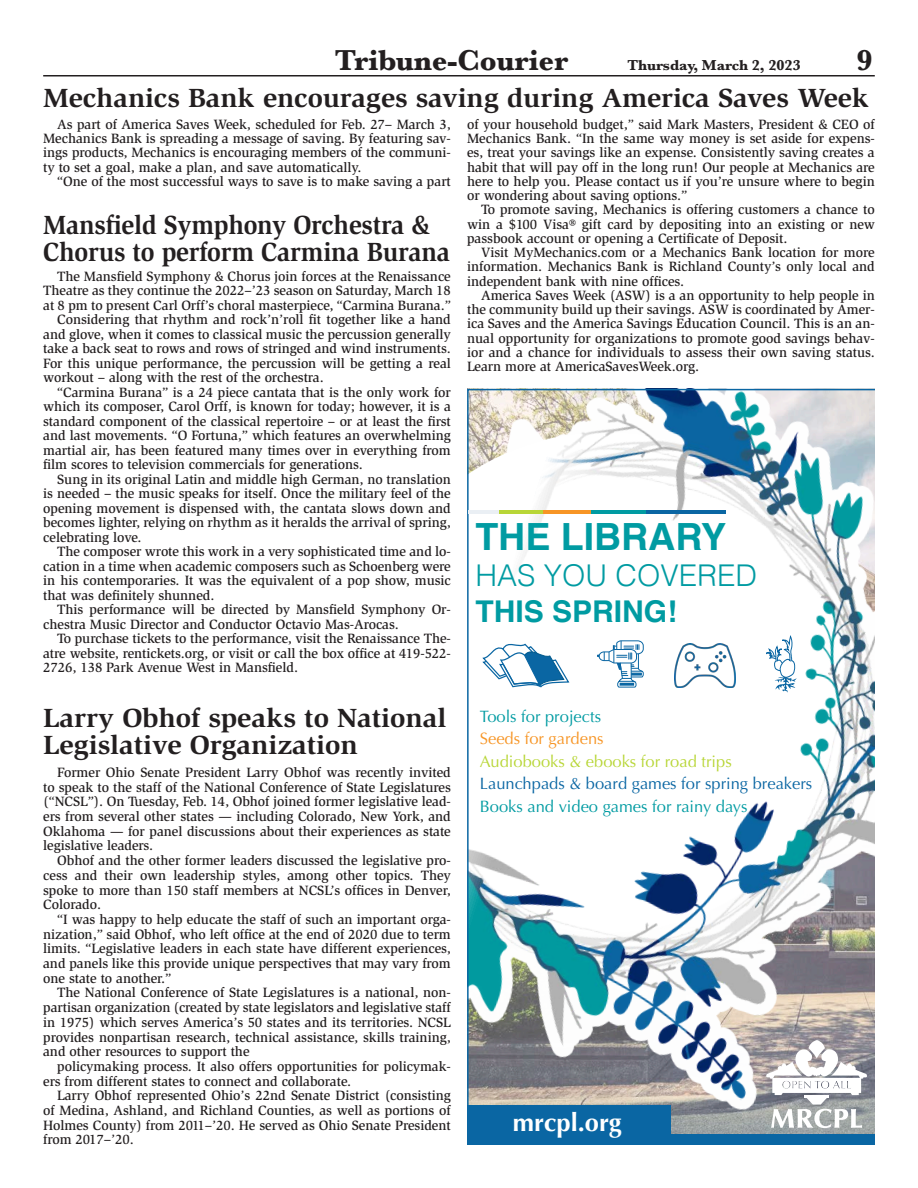
<style>
.page{position:relative;width:918px;height:1188px;background:#fff}
.page>*{position:absolute;margin:0;border:0;box-sizing:border-box;transform-origin:0 0}
.t1{font:700 37.5px "Helvetica";color:#009ba2}
.t2{font:300 30px/36px "Helvetica";color:#009ba2}
.t3{font:700 30px "Baskerville";letter-spacing:-.005em;color:#231f20}
.HeadlineBold{font:700 27px/27px "Slimbach";letter-spacing:-.005em;color:#231f20;scale:.95 1}
.HeadlineBold-2{font:700 27px "Slimbach";letter-spacing:-.005em;color:#231f20;scale:1.05 1}
.HeadlineBold-3{font:700 27px/27px "Slimbach";letter-spacing:-.005em;color:#231f20;scale:1.06 1}
.t4{font:700 25.5px "Optima";color:#fff}
.t5{font:16.5px/22.5px "Optima";color:#009ba2}
.t6{font:700 15px "Baskerville";letter-spacing:-.005em;color:#231f20}
.BodyText{font:500 13.8px/14.5px "Slimbach";letter-spacing:-.005em;color:#231f20;text-align:justify}
.s1{font-weight:700}
.s2{color:#f79525}
.s3{color:#b8d637}
.s4{color:#0a66a3}
</style>
<div class="page">
<hr style="left:43px;top:75px;width:832px;height:1px;background:#231f20">
<img style="left:467px;top:389px;width:408px;height:756px">
<div style="left:480px;top:709px;width:332px;height:107px;background:#fff"></div>
<hr style="left:646px;top:510px;width:80px;height:4px;background:#0a66a3">
<hr style="left:591px;top:510px;width:55px;height:4px;background:#009ba2">
<hr style="left:543px;top:510px;width:48px;height:4px;background:#f79525">
<hr style="left:498px;top:510px;width:45px;height:4px;background:#b8d637">
<hr style="left:469px;top:510px;width:30px;height:4px;background:#eaeff4">
<svg style="left:809px;top:1040px;width:16px;height:19px"></svg>
<svg style="left:766px;top:1048px;width:101px;height:80px"></svg>
<h2 class="t3" style="left:335px;top:39px;width:235px">Tribune-Courier</h2>
<p class="t6" style="left:627px;top:55px;width:175px">Thursday, March 2, 2023</p>
<p class="t3" style="left:856px;top:39px;width:18px">9</p>
<p class="HeadlineBold-2" style="left:43px;top:81px;width:788px">Mechanics Bank encourages saving during America Saves Week</p>
<p class="BodyText" style="left:43px;top:117px;width:409px;text-indent:14px">As part of America Saves Week, scheduled for Feb. 27– March 3, Mechanics Bank is spreading a message of saving. By featuring sav&shy;ings products, Mechanics is encouraging members of the communi&shy;ty to set a goal, make a plan, and save automatically.</p>
<p class="BodyText" style="left:57px;top:174px;width:395px">“One of the most successful ways to save is to make saving a part</p>
<p class="HeadlineBold" style="left:43px;top:212px;width:430px">Mansfield Symphony Orchestra &amp;<br>Chorus to perform Carmina Burana</p>
<p class="BodyText" style="left:43px;top:269px;width:409px;text-indent:14px">The Mansfield Symphony &amp; Chorus join forces at the Renaissance Theatre as they continue the 2022–’23 season on Saturday, March 18 at 8 pm to present Carl Orff’s choral masterpiece, “Carmina Burana.”</p>
<p class="BodyText" style="left:43px;top:312px;width:409px;text-indent:14px">Considering that rhythm and rock’n’roll fit together like a hand and glove, when it comes to classical music the percussion generally take a back seat to rows and rows of stringed and wind instruments.<br>For this unique performance, the percussion will be getting a real workout – along with the rest of the orchestra.</p>
<p class="BodyText" style="left:43px;top:385px;width:409px;text-indent:14px">“Carmina Burana” is a 24 piece cantata that is the only work for which its composer, Carol Orff, is known for today; however, it is a standard component of the classical repertoire – or at least the first and last movements. “O Fortuna,” which features an overwhelming martial air, has been featured many times over in everything from film scores to television commercials for generations.</p>
<p class="BodyText" style="left:43px;top:472px;width:409px;text-indent:14px">Sung in its original Latin and middle high German, no translation is needed – the music speaks for itself. Once the military feel of the opening movement is dispensed with, the cantata slows down and becomes lighter, relying on rhythm as it heralds the arrival of spring, celebrating love.</p>
<p class="BodyText" style="left:43px;top:544px;width:409px;text-indent:14px">The composer wrote this work in a very sophisticated time and lo&shy;cation in a time when academic composers such as Schoenberg were in his contemporaries. It was the equivalent of a pop show, music that was definitely shunned.</p>
<p class="BodyText" style="left:43px;top:602px;width:409px;text-indent:14px">This performance will be directed by Mansfield Symphony Or&shy;chestra Music Director and Conductor Octavio Mas-Arocas.</p>
<p class="BodyText" style="left:43px;top:631px;width:409px;text-indent:14px">To purchase tickets to the performance, visit the Renaissance The&shy;atre website, rentickets.org, or visit or call the box office at 419-522- 2726, 138 Park Avenue West in Mansfield.</p>
<p class="HeadlineBold-3" style="left:43px;top:704px;width:382px">Larry Obhof speaks to National<br>Legislative Organization</p>
<p class="BodyText" style="left:43px;top:765px;width:409px;text-indent:14px">Former Ohio Senate President Larry Obhof was recently invited to speak to the staff of the National Conference of State Legislatures (“NCSL”). On Tuesday, Feb. 14, Obhof joined former legislative lead&shy;ers from several other states — including Colorado, New York, and Oklahoma — for panel discussions about their experiences as state legislative leaders.</p>
<p class="BodyText" style="left:43px;top:853px;width:409px;text-indent:14px">Obhof and the other former leaders discussed the legislative pro&shy;cess and their own leadership styles, among other topics. They spoke to more than 150 staff members at NCSL’s offices in Denver, Colorado.</p>
<p class="BodyText" style="left:43px;top:912px;width:409px;text-indent:14px">“I was happy to help educate the staff of such an important orga&shy;nization,” said Obhof, who left office at the end of 2020 due to term limits. “Legislative leaders in each state have different experiences, and panels like this provide unique perspectives that may vary from one state to another.”</p>
<p class="BodyText" style="left:43px;top:985px;width:409px;text-indent:14px">The National Conference of State Legislatures is a national, non&shy;partisan organization (created by state legislators and legislative staff in 1975) which serves America’s 50 states and its territories. NCSL provides nonpartisan research, technical assistance, skills training, and other resources to support the</p>
<p class="BodyText" style="left:43px;top:1059px;width:409px;text-indent:14px">policymaking process. It also offers opportunities for policymak&shy;ers from different states to connect and collaborate.</p>
<p class="BodyText" style="left:43px;top:1088px;width:409px;text-indent:14px">Larry Obhof represented Ohio’s 22nd Senate District (consisting of Medina, Ashland, and Richland Counties, as well as portions of Holmes County) from 2011–’20. He served as Ohio Senate President from 2017–’20.</p>
<p class="BodyText" style="left:467px;top:117px;width:409px">of your household budget,” said Mark Masters, President &amp; CEO of Mechanics Bank. “In the same way money is set aside for expens&shy;es, treat your savings like an expense. Consistently saving creates a habit that will pay off in the long run! Our people at Mechanics are here to help you. Please contact us if you’re unsure where to begin or wondering about saving options.”</p>
<p class="BodyText" style="left:467px;top:203px;width:409px;text-indent:14px">To promote saving, Mechanics is offering customers a chance to win a $100 Visa® gift card by depositing into an existing or new passbook account or opening a Certificate of Deposit.</p>
<p class="BodyText" style="left:467px;top:245px;width:409px;text-indent:14px">Visit MyMechanics.com or a Mechanics Bank location for more information. Mechanics Bank is Richland County’s only local and independent bank with nine offices.</p>
<p class="BodyText" style="left:467px;top:288px;width:409px;text-indent:14px">America Saves Week (ASW) is a an opportunity to help people in the community build up their savings. ASW is coordinated by Amer&shy;ica Saves and the America Savings Education Council. This is an an&shy;nual opportunity for organizations to promote good savings behav&shy;ior and a chance for individuals to assess their own saving status.<br>Learn more at AmericaSavesWeek.org.</p>
<p class="t1" style="left:475px;top:506px;width:252px">THE LIBRARY</p>
<p class="t2" style="left:475px;top:555px;width:283px">HAS YOU COVERED<br><span class="s1">THIS SPRING!</span></p>
<p class="t5" style="left:480px;top:705px;width:334px">Tools for projects<br><span class="s2">Seeds for gardens<br></span><span class="s3">Audiobooks &amp; ebooks for road trips<br></span><span class="s4">Launchpads &amp; board games for spring breakers<br></span>Books and video games for rainy days</p>
<p class="t4" style="left:513px;top:1108px;width:110px">mrcpl.org</p>
</div>
